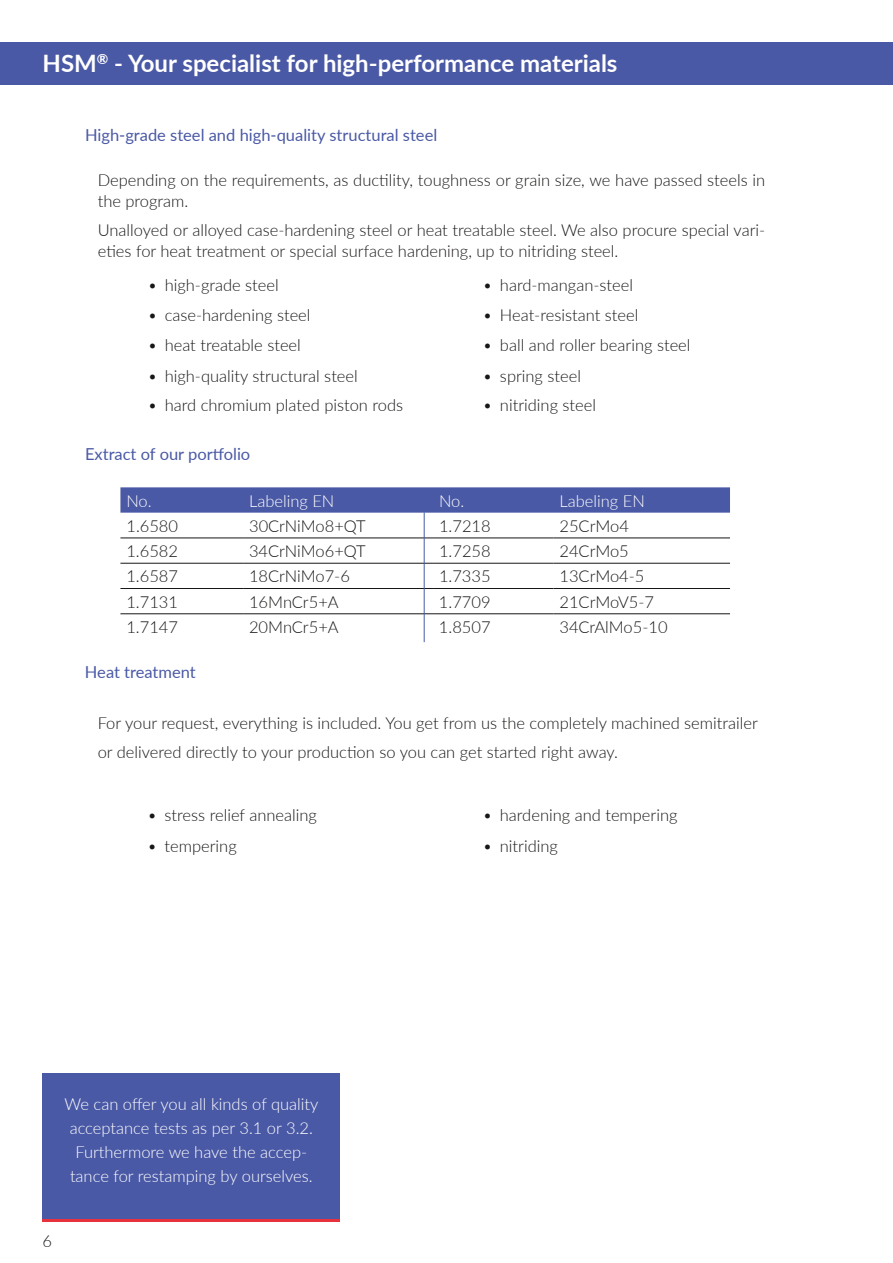
<style>
.page{position:relative;width:893px;height:1263px;background:#fff}
.page>*{position:absolute;margin:0;border:0;box-sizing:border-box;transform-origin:0 0}
.t1{font:700 24px "Lato";color:#fff}
.t2{font:300 16.5px/21px "Lato";color:#181716}
.t3{font:300 16.5px/24px "Lato";color:#fff;text-align:center}
.t4{font:16.5px "Lato";color:#4a59a5}
</style>
<div class="page">
<div style="left:43px;top:1073px;width:297px;height:148px;background:#4a59a5"></div>
<div style="left:0;top:43px;width:893px;height:42px;background:#4a59a5"></div>
<svg style="left:120px;top:487px;width:610px;height:26px;background:#4f5da7"></svg>
<hr style="left:120px;top:538px;width:123px;height:1px;background:#181716">
<hr style="left:243px;top:538px;width:190px;height:1px;background:#181716">
<hr style="left:433px;top:538px;width:121px;height:1px;background:#181716">
<hr style="left:554px;top:538px;width:176px;height:1px;background:#181716">
<hr style="left:120px;top:563px;width:123px;height:1px;background:#181716">
<hr style="left:243px;top:563px;width:190px;height:1px;background:#181716">
<hr style="left:433px;top:563px;width:121px;height:1px;background:#181716">
<hr style="left:554px;top:563px;width:176px;height:1px;background:#181716">
<hr style="left:120px;top:588px;width:123px;height:1px;background:#181716">
<hr style="left:243px;top:588px;width:190px;height:1px;background:#181716">
<hr style="left:433px;top:588px;width:121px;height:1px;background:#181716">
<hr style="left:554px;top:588px;width:176px;height:1px;background:#181716">
<hr style="left:120px;top:613px;width:123px;height:1px;background:#181716">
<hr style="left:243px;top:613px;width:190px;height:1px;background:#181716">
<hr style="left:433px;top:613px;width:121px;height:1px;background:#181716">
<hr style="left:554px;top:613px;width:176px;height:1px;background:#181716">
<hr style="left:424px;top:512px;width:1px;height:130px;background:#4a59a5">
<h1 class="t1" style="left:43px;top:46px;width:576px">HSM<sup>®</sup> - Your specialist for high-performance materials</h1>
<p class="t4" style="left:85px;top:123px;width:354px">High-grade steel and high-quality structural steel</p>
<p class="t2" style="left:98px;top:169px;width:669px">Depending on the requirements, as ductility, toughness or grain size, we have passed steels in the program.</p>
<p class="t2" style="left:98px;top:219px;width:669px">Unalloyed or alloyed case-hardening steel or heat treatable steel. We also procure special vari&shy;eties for heat treatment or special surface hardening, up to nitriding steel.</p>
<p class="t2" style="left:148px;top:274px;width:133px">• high-grade steel</p>
<p class="t2" style="left:483px;top:274px;width:152px">• hard-mangan-steel</p>
<p class="t2" style="left:148px;top:304px;width:164px">• case-hardening steel</p>
<p class="t2" style="left:483px;top:304px;width:157px">• Heat-resistant steel</p>
<p class="t2" style="left:148px;top:334px;width:155px">• heat treatable steel</p>
<p class="t2" style="left:483px;top:334px;width:209px">• ball and roller bearing steel</p>
<p class="t2" style="left:148px;top:365px;width:212px">• high-quality structural steel</p>
<p class="t2" style="left:483px;top:365px;width:100px">• spring steel</p>
<p class="t2" style="left:148px;top:393px;width:257px">• hard chromium plated piston rods</p>
<p class="t2" style="left:483px;top:393px;width:115px">• nitriding steel</p>
<p class="t4" style="left:85px;top:443px;width:167px">Extract of our portfolio</p>
<p class="t3" style="left:126px;top:488px;width:27px">No.</p>
<p class="t3" style="left:249px;top:488px;width:87px">Labeling EN</p>
<p class="t3" style="left:439px;top:488px;width:27px">No.</p>
<p class="t3" style="left:559px;top:488px;width:87px">Labeling EN</p>
<p class="t2" style="left:126px;top:515px;width:53px">1.6580</p>
<p class="t2" style="left:249px;top:515px;width:118px">30CrNiMo8+QT</p>
<p class="t2" style="left:439px;top:515px;width:53px">1.7218</p>
<p class="t2" style="left:559px;top:515px;width:71px">25CrMo4</p>
<p class="t2" style="left:126px;top:540px;width:53px">1.6582</p>
<p class="t2" style="left:249px;top:540px;width:118px">34CrNiMo6+QT</p>
<p class="t2" style="left:439px;top:540px;width:53px">1.7258</p>
<p class="t2" style="left:559px;top:540px;width:71px">24CrMo5</p>
<p class="t2" style="left:126px;top:565px;width:53px">1.6587</p>
<p class="t2" style="left:249px;top:565px;width:102px">18CrNiMo7-6</p>
<p class="t2" style="left:439px;top:565px;width:53px">1.7335</p>
<p class="t2" style="left:559px;top:565px;width:87px">13CrMo4-5</p>
<p class="t2" style="left:126px;top:591px;width:53px">1.7131</p>
<p class="t2" style="left:249px;top:591px;width:91px">16MnCr5+A</p>
<p class="t2" style="left:439px;top:591px;width:53px">1.7709</p>
<p class="t2" style="left:559px;top:591px;width:96px">21CrMoV5-7</p>
<p class="t2" style="left:126px;top:616px;width:53px">1.7147</p>
<p class="t2" style="left:249px;top:616px;width:91px">20MnCr5+A</p>
<p class="t2" style="left:439px;top:616px;width:53px">1.8507</p>
<p class="t2" style="left:559px;top:616px;width:110px">34CrAlMo5-10</p>
<p class="t4" style="left:85px;top:660px;width:112px">Heat treatment</p>
<p class="t2" style="left:98px;top:707px;width:662px;line-height:29.5px">For your request, everything is included. You get from us the completely machined semitrailer or delivered directly to your production so you can get started right away.</p>
<p class="t2" style="left:148px;top:804px;width:171px">• stress relief annealing</p>
<p class="t2" style="left:483px;top:804px;width:196px">• hardening and tempering</p>
<p class="t2" style="left:148px;top:834px;width:91px">• tempering</p>
<p class="t2" style="left:483px;top:834px;width:77px">• nitriding</p>
<p class="t3" style="left:65px;top:1092px;width:255px">We can offer you all kinds of quality acceptance tests as per 3.1 or 3.2.<br>Furthermore we have the accep&shy;tance for restamping by ourselves.</p>
<p class="t2" style="left:43px;top:1229px;width:11px">6</p>
</div>
